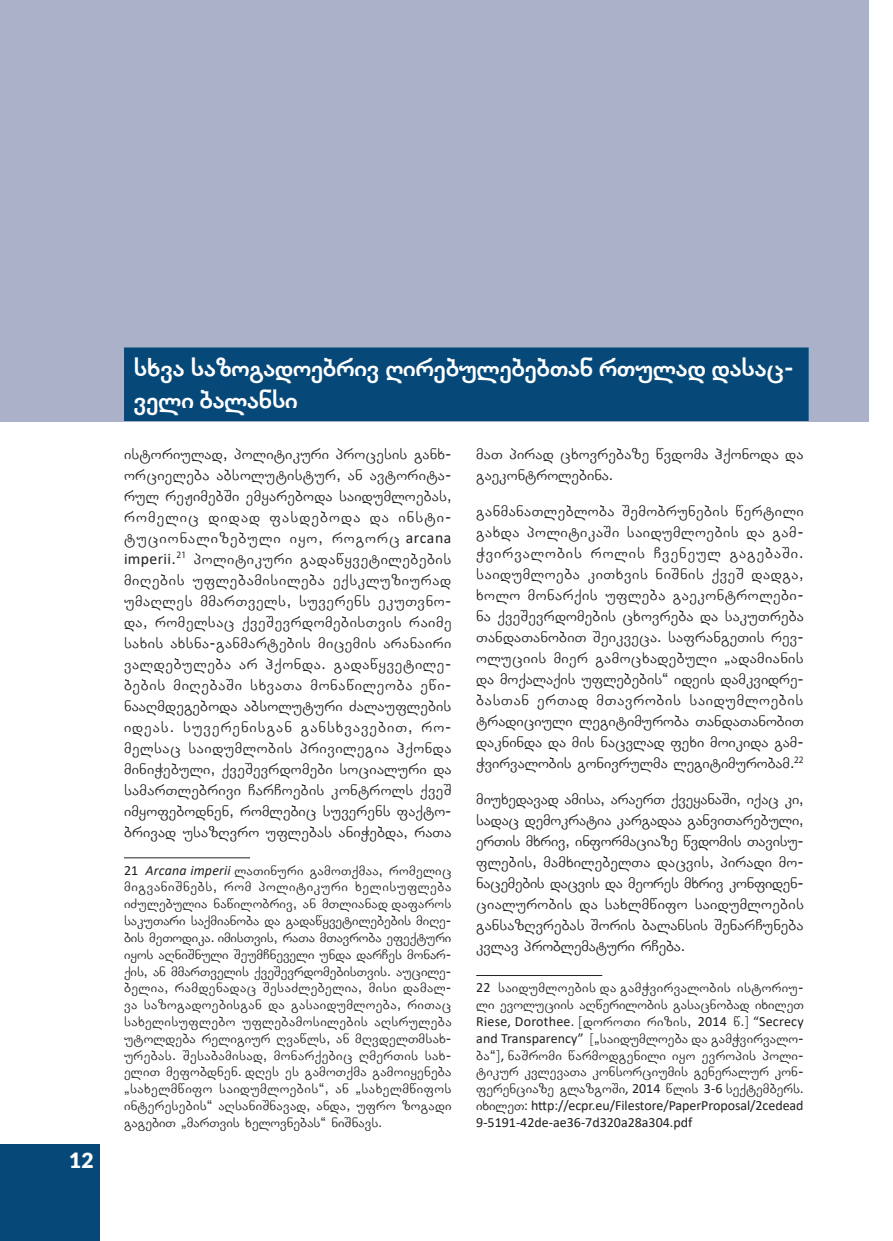
<style>
.page{position:relative;width:893px;height:1241px;background:#fff}
.page>*{position:absolute;margin:0;border:0;box-sizing:border-box;transform-origin:0 0}
.Heading_1_no_number{font:700 26.25px/31.5px "A Kolkhety N";color:#fff}
.t1{font:900 21px "Lato";color:#fff}
.TEXT{font:15.75px/21px "A Kolkhety N";color:#231f20;text-align:justify}
.Footnote_Text{font:14px/16.8px "A Kolkhety N";color:#231f20;text-align:justify}
.s1{font-family:"Calibri"}
.s2{font-family:"Calibri";font-style:italic}
.s3{font-family:"Sylfaen"}
</style>
<div class="page">
<div style="left:0;top:0;width:868px;height:422px;background:#abb1c8"></div>
<div style="left:124px;top:347px;width:685px;height:74px;background:#064979"></div>
<hr style="left:124px;top:857px;width:126px;height:1px;background:#231f20">
<hr style="left:476px;top:975px;width:126px;height:1px;background:#231f20">
<div style="left:0;top:1143px;width:99px;height:97px;background:#064979"></div>
<h2 class="t1" style="left:69px;top:1144px;width:26px">12</h2>
<p class="Heading_1_no_number" style="left:134px;top:354px;width:661px">SXVA SAZOGADOEBRIV RIREBULEBEBTAN RTULAD DASAC-<br>VELI BALANSI</p>
<p class="TEXT" style="left:124px;top:444px;width:329px">ISTORIULAD, POLITIKURI PROCESIS GANX-ORCIELEBA ABSOLUTISTUR, AN AVTORITA-RUL REJIMEBSI EMYAREBODA SAIDUMLOEBAS, ROMELIC DIDAD FASDEBODA DA INSTI-TUCIONALIZEBULI IYO, ROGORC <span class="s1">arcana imperii</span>.<sup>21</sup> POLITIKURI GADAWYVETILEBEBIS MIREBIS UFLEBAMISILEBA EQSKLUZIURAD UMARLES MMARTVELS, SUVERENS EKUTVNO-DA, ROMELSAC QVESEVRDOMEBISTVIS RAIME SAXIS AXSNA-GANMARTEBIS MICEMIS ARANAIRI VALDEBULEBA AR HQONDA. GADAWYVETILE-BEBIS MIREBASI SXVATA MONAWILEOBA EWI-NAARMDEGEBODA ABSOLUTURI ZALAUFLEBIS IDEAS. SUVERENISGAN GANSXVAVEBIT, RO-MELSAC SAIDUMLOBIS PRIVILEGIA HQONDA MINIWEBULI, QVESEVRDOMEBI SOCIALURI DA SAMARTLEBRIVI CARCOEBIS KONTROLS QVES IMYOFEBODNEN, ROMLEBIC SUVERENS FAQTO-BRIVAD USAZRVRO UFLEBAS ANIWEBDA, RATA</p>
<p class="Footnote_Text" style="left:124px;top:862px;width:329px"><span class="s1">21</span> <span class="s2">Arcana imperii</span> LATINURI GAMOTQMAA, ROMELIC MIGVANISNEBS, ROM POLITIKURI XELISUFLEBA IZULEBULIA NAWILOBRIV, AN MTLIANAD DAFAROS SAKUTARI SAQMIANOBA DA GADAWYVETILEBEBIS MIRE-BIS METODIKA. IMISTVIS, RATA MTAVROBA EFEQTURI IYOS ARNISNULI SEUMCNEVELI UNDA DARCES MONAR-QIS, AN MMARTVELIS QVESEVRDOMEBISTVIS. AUCILE-BELIA, RAMDENADAC SESAZLEBELIA, MISI DAMAL-VA SAZOGADOEBISGAN DA GASAIDUMLOEBA, RITAC SAXELISUFLEBO UFLEBAMOSILEBIS ARSRULEBA UTOLDEBA RELIGIUR RVAWLS, AN MRVDELTMSAX-UREBAS. SESABAMISAD, MONARQEBIC RMERTIS SAX-ELIT MEFOBDNEN<span class="s1">.</span> DRES ES GAMOTQMA GAMOIYENEBA `SAXELMWIFO SAIDUMLOEBIS~, AN `SAXELMWIFOS INTERESEBIS~ ARSANISNAVAD, ANDA, UFRO ZOGADI GAGEBIT `MARTVIS XELOVNEBAS~ NISNAVS<span class="s1">.</span></p>
<p class="TEXT" style="left:476px;top:444px;width:329px">MAT PIRAD CXOVREBAZE WVDOMA HQONODA DA<br>GAEKONTROLEBINA.</p>
<p class="TEXT" style="left:476px;top:501px;width:329px">GANMANATLEBLOBA SEMOBRUNEBIS WERTILI GAXDA POLITIKASI SAIDUMLOEBIS DA GAM-WVIRVALOBIS ROLIS CVENEUL GAGEBASI.<br>SAIDUMLOEBA KITXVIS NISNIS QVES DADGA, XOLO MONARQIS UFLEBA GAEKONTROLEBI-NA QVESEVRDOMEBIS CXOVREBA DA SAKUTREBA TANDATANOBIT SEIKVECA. SAFRANGETIS REV-OLUCIIS MIER GAMOCXADEBULI `ADAMIANIS DA MOQALAQIS UFLEBEBIS~ IDEIS DAMKVIDRE-BASTAN ERTAD MTAVROBIS SAIDUMLOEBIS TRADICIULI LEGITIMUROBA TANDATANOBIT DAKNINDA DA MIS NACVLAD FEXI MOIKIDA GAM-WVIRVALOBIS GONIVRULMA LEGITIMUROBAM.<sup>22</sup></p>
<p class="TEXT" style="left:476px;top:789px;width:329px">MIUXEDAVAD AMISA, ARAERT QVEYANASI, IQAC KI, SADAC DEMOKRATIA KARGADAA GANVITAREBULI, ERTIS MXRIV, INFORMACIAZE WVDOMIS TAVISU-FLEBIS, MAMXILEBELTA DACVIS, PIRADI MO-NACEMEBIS DACVIS DA MEORES MXRIV KONFIDEN-CIALUROBIS DA SAXLMWIFO SAIDUMLOEBIS GANSAZRVREBAS SORIS BALANSIS SENARCUNEBA KVLAV PROBLEMATURI RCEBA.</p>
<p class="Footnote_Text" style="left:476px;top:980px;width:329px"><span class="s1">22</span> SAIDUMLOEBIS DA GAMWVIRVALOBIS ISTORIU-LI EVOLUCIIS ARWERILOBIS GASACNOBAD IXILET <span class="s1">Riese, Dorothee.</span> <span class="s3">[</span>DOROTI RIZIS, <span class="s1">2014</span> W<span class="s1">.</span><span class="s3">]</span> <span class="s1">“Secrecy and Transparency”</span> <span class="s3">[</span>`SAIDUMLOEBA DA GAMWVIRVALO-BA~<span class="s3">]</span><span class="s1">,</span> NASROMI WARMODGENILI IYO EVROPIS POLI-TIKUR KVLEVATA KONSORCIUMIS GENERALUR KON-FERENCIAZE GLAZGOSI<span class="s1">, 2014</span> WLIS <span class="s1">3-6</span> SEQTEMBERS<span class="s1">.<br></span>IXILET<span class="s1">: http://ecpr.eu/Filestore/PaperProposal/2cedead 9-5191-42de-ae36-7d320a28a304.pdf</span></p>
</div>
